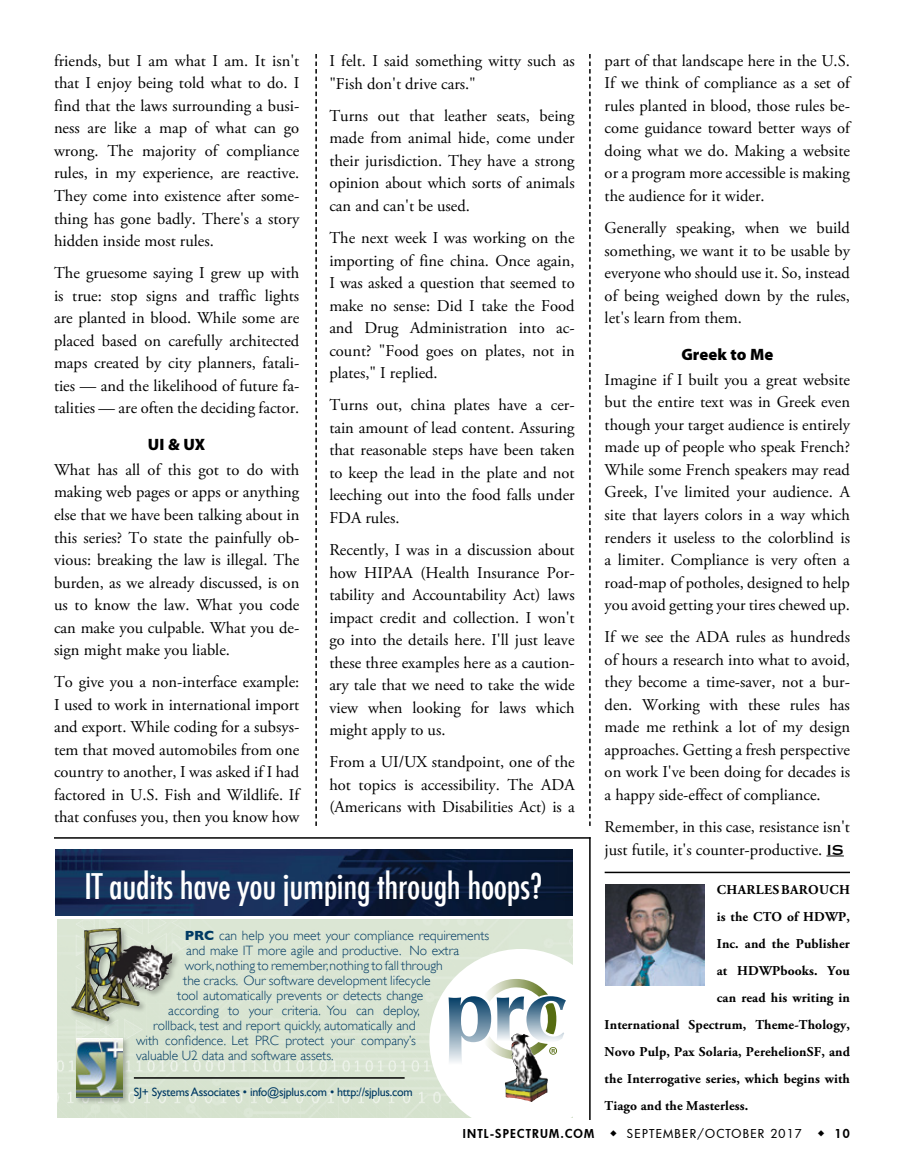
<style>
.page{position:relative;width:904px;height:1174px;background:#fff}
.page>*{position:absolute;margin:0;border:0;box-sizing:border-box;transform-origin:0 0}
.t1{font:500 condensed 34.5px "Futura";letter-spacing:-.01em;color:#fff}
.t2{font:16.5px/22.5px "Adobe Garamond Pro";color:#000;text-align:justify}
.t3{font:900 16.5px "Myriad Pro";color:#000}
.t4{font:300 13.5px "Gill Sans";color:#003a63}
.t5{font:700 13.5px "Adobe Garamond Pro";letter-spacing:.01em;color:#000}
.t6{font:12px "Gill Sans";letter-spacing:-.02em;color:#003a63}
.t7{font:500 12px "Futura";letter-spacing:.1em;color:#000}
.t8{font:800 12px "Futura";letter-spacing:.1em;color:#000}
.s1{font-weight:700}
.s2{font-family:"Copperplate Thirty One AB"}
</style>
<div class="page">
<svg style="left:826px;top:856px;width:18px;height:1px"></svg>
<svg style="left:55px;top:849px;width:518px;height:91px"></svg>
<div style="left:57px;top:920px;width:515px;height:198px;background:#dae5d3"></div>
<img style="left:55px;top:850px;width:518px;height:65px">
<div style="left:74px;top:1037px;width:62px;height:74px;background:#000;opacity:.25"></div>
<img style="left:76px;top:1038px;width:47px;height:60px">
<svg style="left:420px;top:940px;width:153px;height:178px"></svg>
<div style="left:70px;top:926px;width:117px;height:108px;background:#000;opacity:.25"></div>
<img style="left:72px;top:928px;width:68px;height:93px">
<hr style="left:134px;top:1077px;width:271px;height:2px;background:#000">
<img style="left:505px;top:1034px;width:31px;height:68px">
<hr style="left:605px;top:872px;width:245px;height:1px;background:#000">
<img style="left:606px;top:885px;width:99px;height:100px">
<svg style="left:315px;top:54px;width:2px;height:772px"></svg>
<hr style="left:54px;top:837px;width:537px;height:2px;background:#000">
<hr style="left:589px;top:837px;width:2px;height:283px;background:#000">
<svg style="left:589px;top:54px;width:2px;height:772px"></svg>
<p class="t2" style="left:54px;top:50px;width:247px">friends, but I am what I am. It isn't that I enjoy being told what to do. I find that the laws surrounding a busi&shy;ness are like a map of what can go wrong. The majority of compliance rules, in my experience, are reactive.<br>They come into existence after some&shy;thing has gone badly. There's a story hidden inside most rules.</p>
<p class="t2" style="left:54px;top:262px;width:247px">The gruesome saying I grew up with is true: stop signs and traffic lights are planted in blood. While some are placed based on carefully architected maps created by city planners, fatali&shy;ties — and the likelihood of future fa&shy;talities — are often the deciding factor.</p>
<p class="t3" style="left:148px;top:434px;width:59px">UI &amp; UX</p>
<p class="t2" style="left:54px;top:459px;width:247px">What has all of this got to do with making web pages or apps or anything else that we have been talking about in this series? To state the painfully ob&shy;vious: breaking the law is illegal. The burden, as we already discussed, is on us to know the law. What you code can make you culpable. What you de&shy;sign might make you liable.</p>
<p class="t2" style="left:54px;top:671px;width:247px">To give you a non-interface example:<br>I used to work in international import and export. While coding for a subsys&shy;tem that moved automobiles from one country to another, I was asked if I had factored in U.S. Fish and Wildlife. If that confuses you, then you know how</p>
<p class="t2" style="left:329px;top:50px;width:247px">I felt. I said something witty such as "Fish don't drive cars."</p>
<p class="t2" style="left:329px;top:105px;width:247px">Turns out that leather seats, being made from animal hide, come under their jurisdiction. They have a strong opinion about which sorts of animals can and can't be used.</p>
<p class="t2" style="left:329px;top:227px;width:247px">The next week I was working on the importing of fine china. Once again, I was asked a question that seemed to make no sense: Did I take the Food and Drug Administration into ac&shy;count? "Food goes on plates, not in plates," I replied.</p>
<p class="t2" style="left:329px;top:395px;width:247px">Turns out, china plates have a cer&shy;tain amount of lead content. Assuring that reasonable steps have been taken to keep the lead in the plate and not leeching out into the food falls under FDA rules.</p>
<p class="t2" style="left:329px;top:539px;width:247px">Recently, I was in a discussion about how HIPAA (Health Insurance Por&shy;tability and Accountability Act) laws impact credit and collection. I won't go into the details here. I'll just leave these three examples here as a caution&shy;ary tale that we need to take the wide view when looking for laws which might apply to us.</p>
<p class="t2" style="left:329px;top:752px;width:247px">From a UI/UX standpoint, one of the hot topics is accessibility. The ADA (Americans with Disabilities Act) is a</p>
<h1 class="t1" style="left:84px;top:864px;width:460px">IT audits have you jumping through hoops?</h1>
<p class="t4" style="left:185px;top:928px;width:306px"><span class="s1">PRC</span> can help you meet your compliance requirements</p>
<p class="t4" style="left:186px;top:943px;width:275px">and make IT more agile and productive. No extra</p>
<p class="t4" style="left:185px;top:958px;width:259px">work, nothing to remember, nothing to fall through</p>
<p class="t4" style="left:183px;top:973px;width:249px">the cracks. Our software development lifecycle</p>
<p class="t4" style="left:177px;top:988px;width:247px">tool automatically prevents or detects change</p>
<p class="t4" style="left:168px;top:1003px;width:253px">according to your criteria. You can deploy,</p>
<p class="t4" style="left:153px;top:1018px;width:264px">rollback, test and report quickly, automatically and</p>
<p class="t4" style="left:136px;top:1033px;width:281px">with confidence. Let PRC protect your company’s</p>
<p class="t4" style="left:136px;top:1048px;width:199px">valuable U2 data and software assets.</p>
<p class="t6" style="left:134px;top:1085px;width:281px">SJ+ Systems Associates • info@sjplus.com • http://sjplus.com</p>
<p class="t2" style="left:605px;top:50px;width:247px">part of that landscape here in the U.S.<br>If we think of compliance as a set of rules planted in blood, those rules be&shy;come guidance toward better ways of doing what we do. Making a website or a program more accessible is making the audience for it wider.</p>
<p class="t2" style="left:605px;top:217px;width:247px">Generally speaking, when we build something, we want it to be usable by everyone who should use it. So, instead of being weighed down by the rules, let's learn from them.</p>
<p class="t3" style="left:681px;top:344px;width:93px">Greek to Me</p>
<p class="t2" style="left:605px;top:369px;width:247px">Imagine if I built you a great website but the entire text was in Greek even though your target audience is entirely made up of people who speak French?<br>While some French speakers may read Greek, I've limited your audience. A site that layers colors in a way which renders it useless to the colorblind is a limiter. Compliance is very often a road-map of potholes, designed to help you avoid getting your tires chewed up.</p>
<p class="t2" style="left:605px;top:626px;width:247px">If we see the ADA rules as hundreds of hours a research into what to avoid, they become a time-saver, not a bur&shy;den. Working with these rules has made me rethink a lot of my design approaches. Getting a fresh perspective on work I've been doing for decades is a happy side-effect of compliance.</p>
<p class="t2" style="left:605px;top:816px;width:247px">Remember, in this case, resistance isn't just futile, it's counter-productive. <span class="s2">is</span></p>
<p class="t5" style="left:717px;top:882px;width:134px">CHARLES BAROUCH</p>
<p class="t5" style="left:717px;top:909px;width:135px">is the CTO of HDWP,</p>
<p class="t5" style="left:717px;top:936px;width:135px">Inc. and the Publisher</p>
<p class="t5" style="left:717px;top:963px;width:135px">at HDWPbooks. You</p>
<p class="t5" style="left:717px;top:990px;width:135px">can read his writing in</p>
<p class="t5" style="left:605px;top:1017px;width:247px">International Spectrum, Theme-Thology,</p>
<p class="t5" style="left:605px;top:1044px;width:247px">Novo Pulp, Pax Solaria, PerehelionSF, and</p>
<p class="t5" style="left:605px;top:1071px;width:247px">the Interrogative series, which begins with</p>
<p class="t5" style="left:605px;top:1098px;width:145px">Tiago and the Masterless.</p>
<p class="t8" style="left:463px;top:1126px;width:133px">INTL-SPECTRUM.COM</p>
<p class="t7" style="left:610px;top:1126px;width:194px">◆ SEPTEMBER/OCTOBER 2017</p>
<p class="t8" style="left:817px;top:1126px;width:34px">◆ 10</p>
</div>
